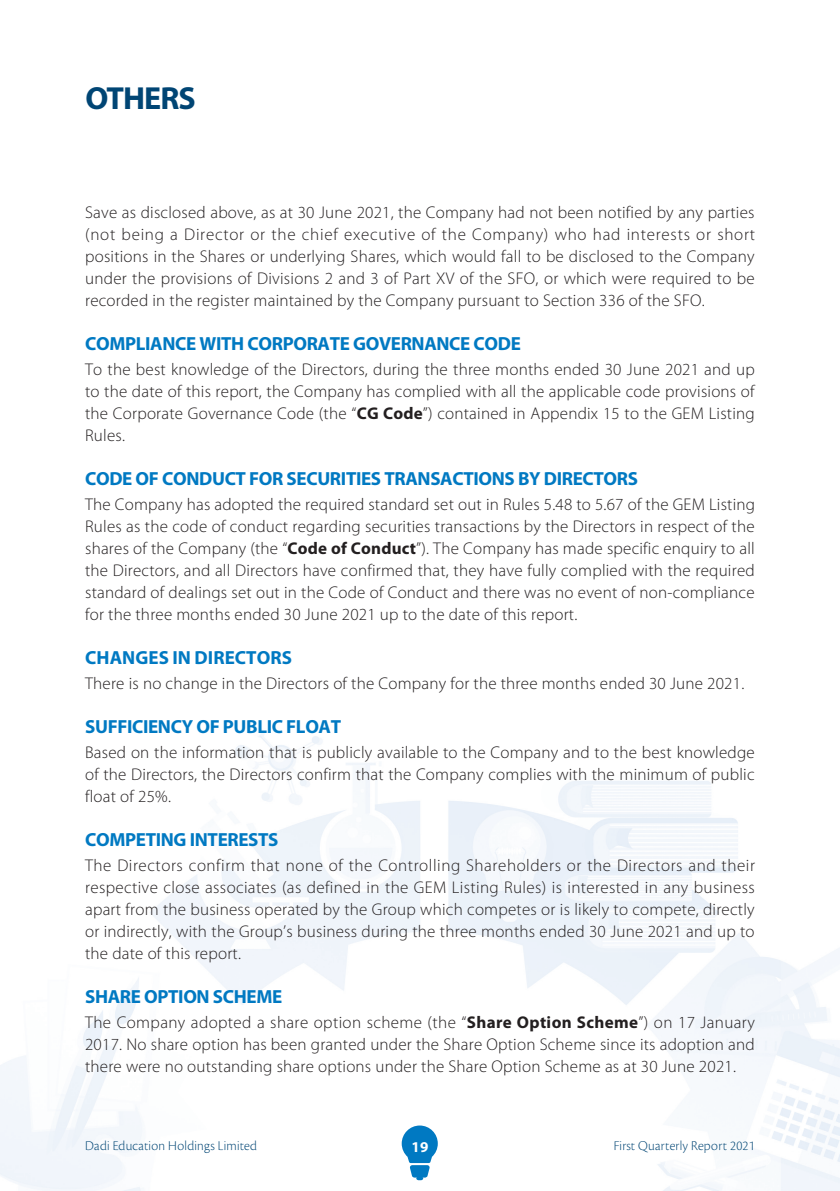
<style>
.page{position:relative;width:840px;height:1191px;background:#fff}
.page>*{position:absolute;margin:0;border:0;box-sizing:border-box;transform-origin:0 0}
.t1{font:700 32px "Myriad Pro";letter-spacing:-.03em;color:#004574}
._01_H1{font:700 19px "Myriad Pro";letter-spacing:-.02em;color:#0079c2}
._01_H1-2{font:700 19px "Myriad Pro";color:#0079c2}
._00_txt{font:300 17px/22px "Myriad Pro";letter-spacing:.015em;color:#231f20;text-align:justify}
.t2{font:700 15px "Myriad Pro";color:#fff}
.t3{font:14px "Cronos Pro Lt Disp";letter-spacing:.02em;color:#004574}
.s1{font-weight:700}
</style>
<div class="page">
<img style="left:0;top:730px;width:839px;height:461px">
<svg style="left:401px;top:1125px;width:36px;height:55px"></svg>
<h1 class="t1" style="left:85px;top:77px;width:112px">OTHERS</h1>
<p class="_00_txt" style="left:85px;top:201px;width:671px">Save as disclosed above, as at 30 June 2021, the Company had not been notified by any parties (not being a Director or the chief executive of the Company) who had interests or short positions in the Shares or underlying Shares, which would fall to be disclosed to the Company under the provisions of Divisions 2 and 3 of Part XV of the SFO, or which were required to be recorded in the register maintained by the Company pursuant to Section 336 of the SFO.</p>
<p class="_01_H1" style="left:85px;top:332px;width:437px">COMPLIANCE WITH CORPORATE GOVERNANCE CODE</p>
<p class="_00_txt" style="left:85px;top:358px;width:670px">To the best knowledge of the Directors, during the three months ended 30 June 2021 and up to the date of this report, the Company has complied with all the applicable code provisions of the Corporate Governance Code (the “<span class="s1">CG Code</span>”) contained in Appendix 15 to the GEM Listing Rules.</p>
<p class="_01_H1" style="left:85px;top:466px;width:554px">CODE OF CONDUCT FOR SECURITIES TRANSACTIONS BY DIRECTORS</p>
<p class="_00_txt" style="left:85px;top:493px;width:671px">The Company has adopted the required standard set out in Rules 5.48 to 5.67 of the GEM Listing Rules as the code of conduct regarding securities transactions by the Directors in respect of the shares of the Company (the “<span class="s1">Code of Conduct</span>”). The Company has made specific enquiry to all the Directors, and all Directors have confirmed that, they have fully complied with the required standard of dealings set out in the Code of Conduct and there was no event of non-compliance for the three months ended 30 June 2021 up to the date of this report.</p>
<p class="_01_H1-2" style="left:85px;top:645px;width:208px">CHANGES IN DIRECTORS</p>
<p class="_00_txt" style="left:85px;top:672px;width:660px">There is no change in the Directors of the Company for the three months ended 30 June 2021.</p>
<p class="_01_H1" style="left:85px;top:714px;width:257px">SUFFICIENCY OF PUBLIC FLOAT</p>
<p class="_00_txt" style="left:85px;top:741px;width:670px">Based on the information that is publicly available to the Company and to the best knowledge of the Directors, the Directors confirm that the Company complies with the minimum of public float of 25%.</p>
<p class="_01_H1" style="left:85px;top:827px;width:195px">COMPETING INTERESTS</p>
<p class="_00_txt" style="left:85px;top:854px;width:671px">The Directors confirm that none of the Controlling Shareholders or the Directors and their respective close associates (as defined in the GEM Listing Rules) is interested in any business apart from the business operated by the Group which competes or is likely to compete, directly or indirectly, with the Group’s business during the three months ended 30 June 2021 and up to the date of this report.</p>
<p class="_01_H1" style="left:85px;top:984px;width:198px">SHARE OPTION SCHEME</p>
<p class="_00_txt" style="left:85px;top:1010px;width:670px">The Company adopted a share option scheme (the “<span class="s1">Share Option Scheme</span>”) on 17 January 2017. No share option has been granted under the Share Option Scheme since its adoption and there were no outstanding share options under the Share Option Scheme as at 30 June 2021.</p>
<p class="t3" style="left:85px;top:1138px;width:173px">Dadi Education Holdings Limited</p>
<p class="t2" style="left:411px;top:1137px;width:18px">19</p>
<p class="t3" style="left:613px;top:1138px;width:143px">First Quarterly Report 2021</p>
</div>
